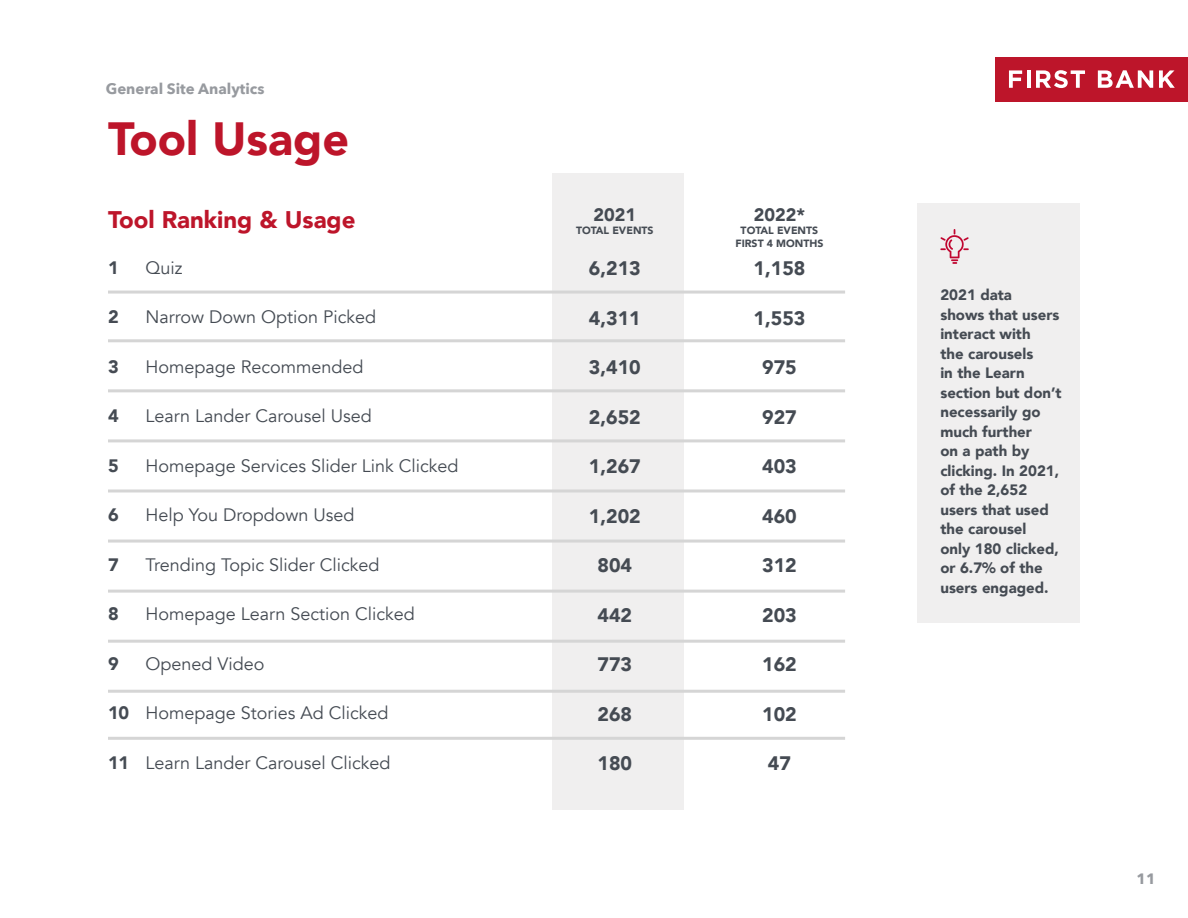
<style>
.page{position:relative;width:1188px;height:918px;background:#fff}
.page>*{position:absolute;margin:0;border:0;box-sizing:border-box;transform-origin:0 0}
.t1{font:900 46.5px "Avenir";color:#bd152a}
.t2{font:900 24px "Avenir";color:#bd152a}
.t3{font:900 19.5px "Avenir";color:#454b53}
.t4{font:18px "Avenir";color:#454b53}
.t5{font:900 18px "Avenir";color:#454b53}
.t6{font:900 15px/19.5px "Avenir";color:#454b53}
.t7{font:700 15px "Avenir Next";color:#979a9f}
.t8{font:900 10.5px/12.6px "Avenir";color:#454b53;text-align:center}
</style>
<div class="page">
<div style="left:553px;top:174px;width:131px;height:636px;background:#f0efef"></div>
<hr style="left:108px;top:291px;width:737px;height:3px;background:#d5d5d5">
<hr style="left:108px;top:339px;width:737px;height:3px;background:#d5d5d5">
<hr style="left:108px;top:389px;width:737px;height:3px;background:#d5d5d5">
<hr style="left:108px;top:439px;width:737px;height:3px;background:#d5d5d5">
<hr style="left:108px;top:489px;width:737px;height:3px;background:#d5d5d5">
<hr style="left:108px;top:540px;width:737px;height:3px;background:#d5d5d5">
<hr style="left:108px;top:590px;width:737px;height:3px;background:#d5d5d5">
<hr style="left:108px;top:640px;width:737px;height:3px;background:#d5d5d5">
<hr style="left:108px;top:690px;width:737px;height:3px;background:#d5d5d5">
<hr style="left:108px;top:737px;width:737px;height:3px;background:#d5d5d5">
<div style="left:917px;top:204px;width:163px;height:419px;background:#f0efef"></div>
<svg style="left:940px;top:229px;width:29px;height:35px"></svg>
<div style="left:996px;top:57px;width:192px;height:44px;background:#bd152a"></div>
<svg style="left:1009px;top:70px;width:13px;height:18px"></svg>
<hr style="left:1027px;top:70px;width:3px;height:18px;background:#fff">
<svg style="left:1036px;top:70px;width:49px;height:18px"></svg>
<svg style="left:1098px;top:70px;width:55px;height:18px"></svg>
<svg style="left:1159px;top:70px;width:16px;height:18px"></svg>
<p class="t7" style="left:106px;top:76px;width:160px">General Site Analytics</p>
<h1 class="t1" style="left:108px;top:98px;width:243px">Tool Usage</h1>
<h2 class="t2" style="left:108px;top:199px;width:249px">Tool Ranking &amp; Usage</h2>
<p class="t5" style="left:108px;top:252px;width:12px">1</p>
<p class="t5" style="left:108px;top:302px;width:12px">2</p>
<p class="t5" style="left:108px;top:351px;width:12px">3</p>
<p class="t5" style="left:108px;top:401px;width:12px">4</p>
<p class="t5" style="left:108px;top:450px;width:12px">5</p>
<p class="t5" style="left:108px;top:500px;width:12px">6</p>
<p class="t5" style="left:108px;top:549px;width:12px">7</p>
<p class="t5" style="left:108px;top:599px;width:12px">8</p>
<p class="t5" style="left:108px;top:648px;width:12px">9</p>
<p class="t5" style="left:108px;top:698px;width:23px">10</p>
<p class="t5" style="left:108px;top:747px;width:23px">11</p>
<p class="t4" style="left:145px;top:257px;width:39px">Quiz</p>
<p class="t4" style="left:145px;top:306px;width:232px">Narrow Down Option Picked</p>
<p class="t4" style="left:145px;top:356px;width:220px">Homepage Recommended</p>
<p class="t4" style="left:145px;top:405px;width:228px">Learn Lander Carousel Used</p>
<p class="t4" style="left:145px;top:455px;width:315px">Homepage Services Slider Link Clicked</p>
<p class="t4" style="left:145px;top:504px;width:211px">Help You Dropdown Used</p>
<p class="t4" style="left:145px;top:554px;width:235px">Trending Topic Slider Clicked</p>
<p class="t4" style="left:145px;top:603px;width:271px">Homepage Learn Section Clicked</p>
<p class="t4" style="left:145px;top:653px;width:121px">Opened Video</p>
<p class="t4" style="left:145px;top:702px;width:245px">Homepage Stories Ad Clicked</p>
<p class="t4" style="left:145px;top:752px;width:247px">Learn Lander Carousel Clicked</p>
<p class="t5" style="left:594px;top:200px;width:44px">2021</p>
<p class="t8" style="left:576px;top:224px;width:79px">TOTAL EVENTS</p>
<p class="t3" style="left:589px;top:252px;width:53px">6,213</p>
<p class="t3" style="left:589px;top:301px;width:53px">4,311</p>
<p class="t3" style="left:589px;top:351px;width:53px">3,410</p>
<p class="t3" style="left:589px;top:400px;width:53px">2,652</p>
<p class="t3" style="left:589px;top:450px;width:53px">1,267</p>
<p class="t3" style="left:589px;top:499px;width:53px">1,202</p>
<p class="t3" style="left:598px;top:549px;width:36px">804</p>
<p class="t3" style="left:598px;top:598px;width:36px">442</p>
<p class="t3" style="left:598px;top:648px;width:36px">773</p>
<p class="t3" style="left:598px;top:697px;width:36px">268</p>
<p class="t3" style="left:598px;top:747px;width:36px">180</p>
<p class="t5" style="left:754px;top:200px;width:53px">2022*</p>
<p class="t8" style="left:736px;top:224px;width:89px">TOTAL EVENTS<br>FIRST 4 MONTHS</p>
<p class="t3" style="left:753px;top:252px;width:53px">1,158</p>
<p class="t3" style="left:753px;top:301px;width:53px">1,553</p>
<p class="t3" style="left:762px;top:351px;width:36px">975</p>
<p class="t3" style="left:762px;top:400px;width:36px">927</p>
<p class="t3" style="left:762px;top:450px;width:36px">403</p>
<p class="t3" style="left:762px;top:499px;width:36px">460</p>
<p class="t3" style="left:762px;top:549px;width:36px">312</p>
<p class="t3" style="left:762px;top:598px;width:36px">203</p>
<p class="t3" style="left:762px;top:648px;width:36px">162</p>
<p class="t3" style="left:762px;top:697px;width:36px">102</p>
<p class="t3" style="left:768px;top:747px;width:25px">47</p>
<p class="t6" style="left:940px;top:285px;width:123px">2021 data<br>shows that users interact with<br>the carousels<br>in the Learn section but don’t necessarily go much further<br>on a path by clicking. In 2021, of the 2,652 users that used the carousel<br>only 180 clicked, or 6.7% of the users engaged.</p>
<p class="t7" style="left:1137px;top:866px;width:21px">11</p>
</div>
